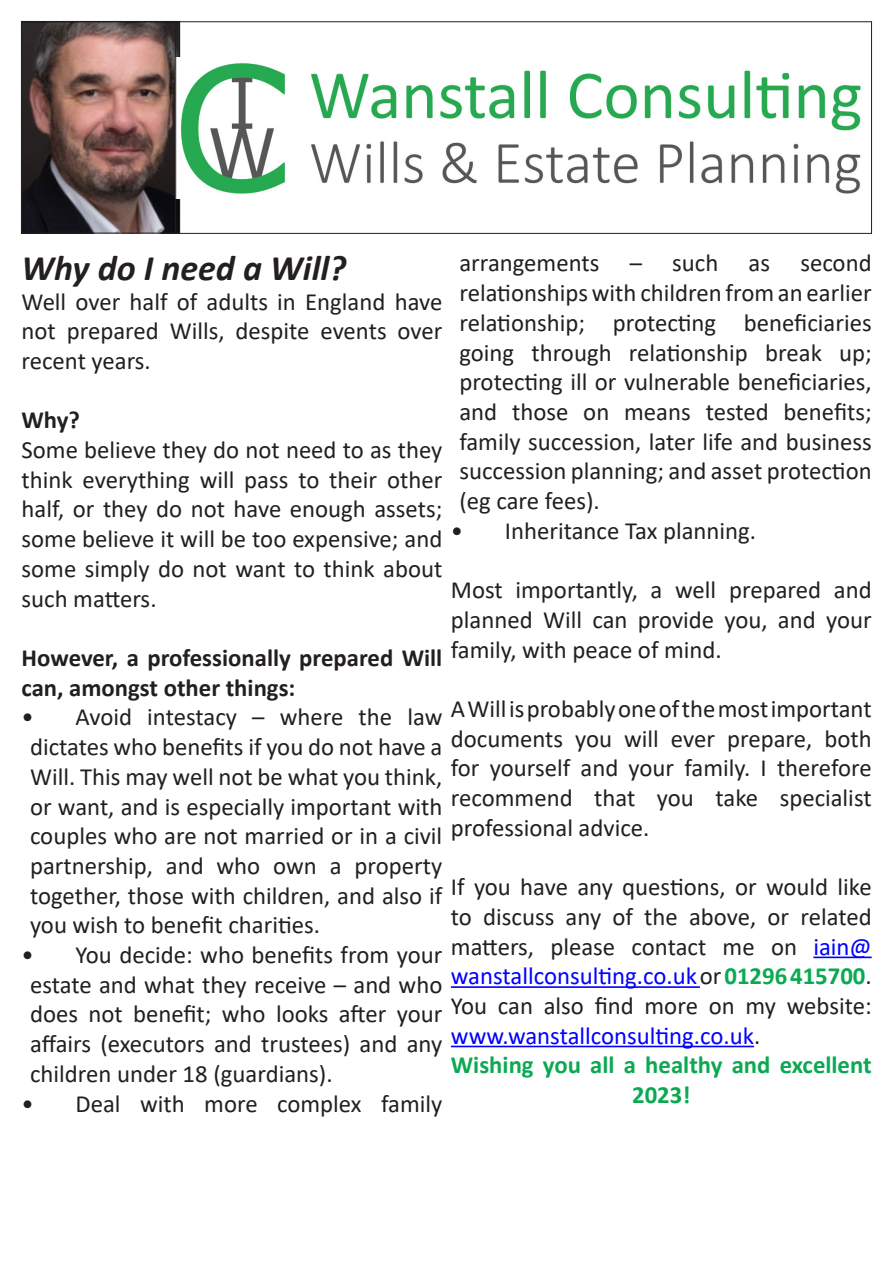
<style>
.page{position:relative;width:893px;height:1263px;background:#fff}
.page>*{position:absolute;margin:0;border:0;box-sizing:border-box;transform-origin:0 0}
.Main_Heading_2{font:italic 700 36px "Calibri";color:#231f20}
.Main_Heading_2-2{font:24.75px/29.7px "Calibri";color:#231f20;text-align:justify}
.Main_Heading_2-3{font:700 24.75px/29.7px "Calibri";color:#231f20}
.Main_Heading_2-4{font:700 24.75px/29.7px "Calibri";color:#0aa952;text-align:center}
.s1{color:#00f}
.s2{font-weight:700;color:#0aa952}
</style>
<div class="page">
<hr style="left:813px;top:956px;width:59px;height:2px;background:#00f">
<hr style="left:451px;top:986px;width:249px;height:2px;background:#00f">
<hr style="left:451px;top:1046px;width:303px;height:1px;background:#00f">
<img style="left:23px;top:23px;width:155px;height:208px">
<div style="left:21px;top:21px;width:159px;height:212px;border:1px solid #231f20"></div>
<img style="left:177px;top:57px;width:684px;height:141px">
<div style="left:175px;top:22px;width:697px;height:212px;border:1px solid #231f20"></div>
<p class="Main_Heading_2" style="left:22px;top:242px;width:326px">Why do I need a Will?</p>
<p class="Main_Heading_2-2" style="left:22px;top:286px;width:422px">Well over half of adults in England have not prepared Wills, despite events over recent years.</p>
<p class="Main_Heading_2-3" style="left:22px;top:405px;width:60px">Why?</p>
<p class="Main_Heading_2-2" style="left:22px;top:434px;width:422px">Some believe they do not need to as they think everything will pass to their other half, or they do not have enough assets; some believe it will be too expensive; and some simply do not want to think about such matters.</p>
<p class="Main_Heading_2-3" style="left:22px;top:643px;width:422px">However, a professionally prepared Will can, amongst other things:</p>
<p class="Main_Heading_2-2" style="left:30px;top:702px;width:414px;text-indent:-9px">• Avoid intestacy – where the law dictates who benefits if you do not have a Will. This may well not be what you think, or want, and is especially important with couples who are not married or in a civil partnership, and who own a property together, those with children, and also if you wish to benefit charities.</p>
<p class="Main_Heading_2-2" style="left:30px;top:939px;width:414px;text-indent:-9px">• You decide: who benefits from your estate and what they receive – and who does not benefit; who looks after your affairs (executors and trustees) and any children under 18 (guardians).</p>
<p class="Main_Heading_2-2" style="left:22px;top:1088px;width:422px">• Deal with more complex family</p>
<p class="Main_Heading_2-2" style="left:459px;top:248px;width:414px">arrangements – such as second relationships with children from an earlier relationship; protecting beneficiaries going through relationship break up; protecting ill or vulnerable beneficiaries, and those on means tested benefits; family succession, later life and business succession planning; and asset protection (eg care fees).</p>
<p class="Main_Heading_2-2" style="left:451px;top:515px;width:307px">• Inheritance Tax planning.</p>
<p class="Main_Heading_2-2" style="left:451px;top:574px;width:422px">Most importantly, a well prepared and planned Will can provide you, and your family, with peace of mind.</p>
<p class="Main_Heading_2-2" style="left:451px;top:693px;width:422px">A Will is probably one of the most important documents you will ever prepare, both for yourself and your family. I therefore recommend that you take specialist professional advice.</p>
<p class="Main_Heading_2-2" style="left:451px;top:871px;width:422px">If you have any questions, or would like to discuss any of the above, or related matters, please contact me on <span class="s1">iain@ wanstallconsulting.co.uk</span> or <span class="s2">01296 415700</span>.<br>You can also find more on my website: <span class="s1">www.wanstallconsulting.co.uk</span>.</p>
<p class="Main_Heading_2-4" style="left:451px;top:1050px;width:422px">Wishing you all a healthy and excellent<br>2023!</p>
</div>
